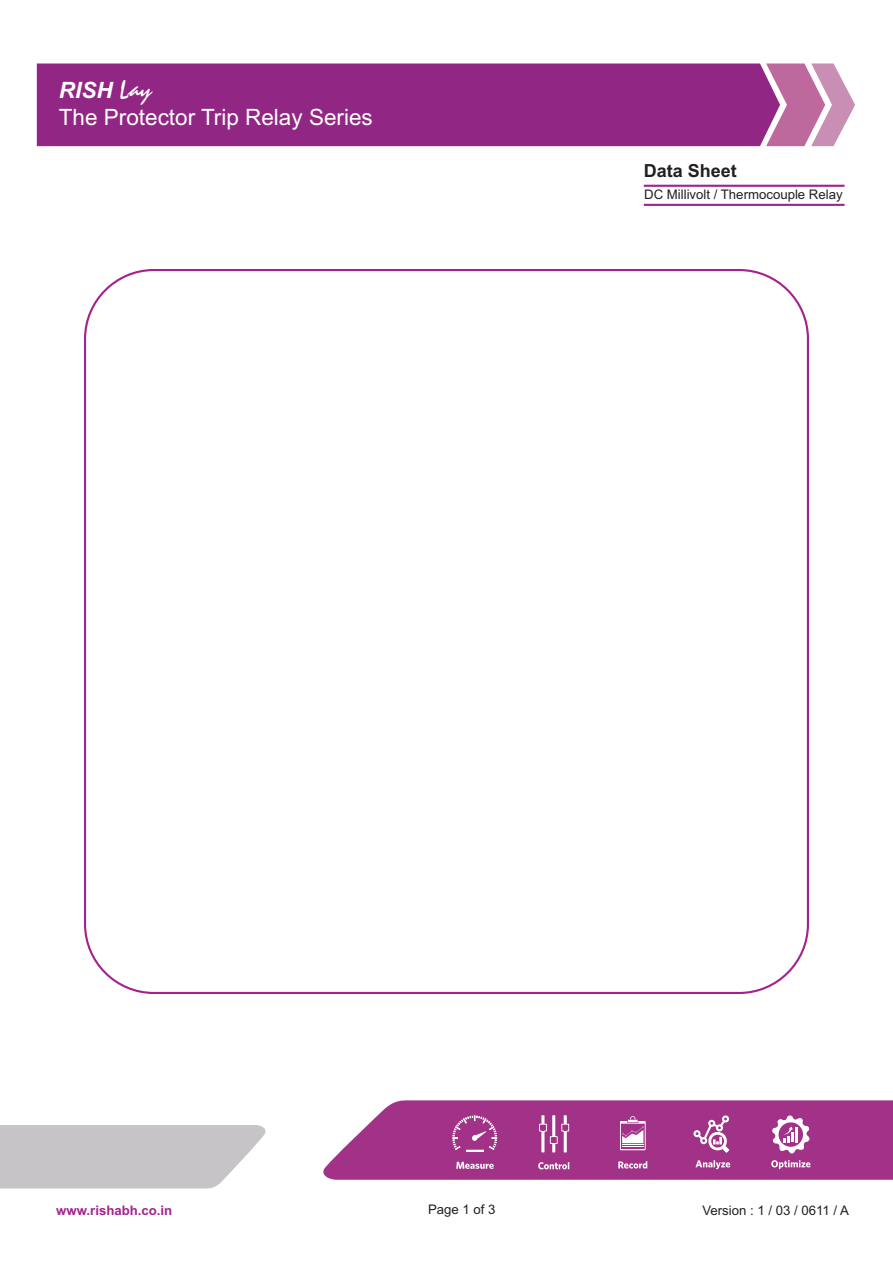
<style>
.page{position:relative;width:893px;height:1263px;background:#fff}
.page>*{position:absolute;margin:0;border:0;box-sizing:border-box;transform-origin:0 0}
.t1{font:22.5px "Arial";color:#fff}
.t2{font:italic 700 22.5px "Arial";color:#fff}
.t3{font:700 18px "Arial";color:#231f20}
.t4{font:13.2px "Arial";color:#231f20}
.t5{font:700 13.2px "Arial";color:#a2238e}
.s1{font-family:"Staccato 222 BT";font-weight:400;font-style:normal;font-size:25.5px}
</style>
<div class="page">
<div style="left:37px;top:63px;width:729px;height:83px;background:#922684"></div>
<svg style="left:766px;top:63px;width:89px;height:83px"></svg>
<hr style="left:644px;top:185px;width:200px;height:2px;background:#a2238e">
<hr style="left:644px;top:204px;width:200px;height:2px;background:#a2238e">
<svg style="left:0;top:1125px;width:266px;height:64px;background:#cbc9cb"></svg>
<svg style="left:323px;top:1100px;width:570px;height:80px;background:#a8418f"></svg>
<svg style="left:453px;top:1115px;width:44px;height:37px;background:#b2559b"></svg>
<svg style="left:456px;top:1162px;width:38px;height:7px"></svg>
<svg style="left:539px;top:1115px;width:30px;height:37px"></svg>
<svg style="left:538px;top:1162px;width:31px;height:7px"></svg>
<svg style="left:620px;top:1116px;width:26px;height:34px"></svg>
<svg style="left:618px;top:1161px;width:29px;height:7px"></svg>
<svg style="left:693px;top:1115px;width:36px;height:38px"></svg>
<svg style="left:695px;top:1160px;width:35px;height:9px"></svg>
<svg style="left:771px;top:1114px;width:39px;height:55px"></svg>
<h1 class="t2" style="left:59px;top:81px;width:94px">RISH <span class="s1">Lay</span></h1>
<h1 class="t1" style="left:59px;top:109px;width:315px">The Protector Trip Relay Series</h1>
<h2 class="t3" style="left:644px;top:164px;width:95px">Data Sheet</h2>
<p class="t4" style="left:644px;top:190px;width:200px">DC Millivolt / Thermocouple Relay</p>
<p class="t5" style="left:56px;top:1205px;width:118px">www.rishabh.co.in</p>
<p class="t4" style="left:428px;top:1204px;width:69px">Page 1 of 3</p>
<p class="t4" style="left:702px;top:1205px;width:148px">Version : 1 / 03 / 0611 / A</p>
</div>
